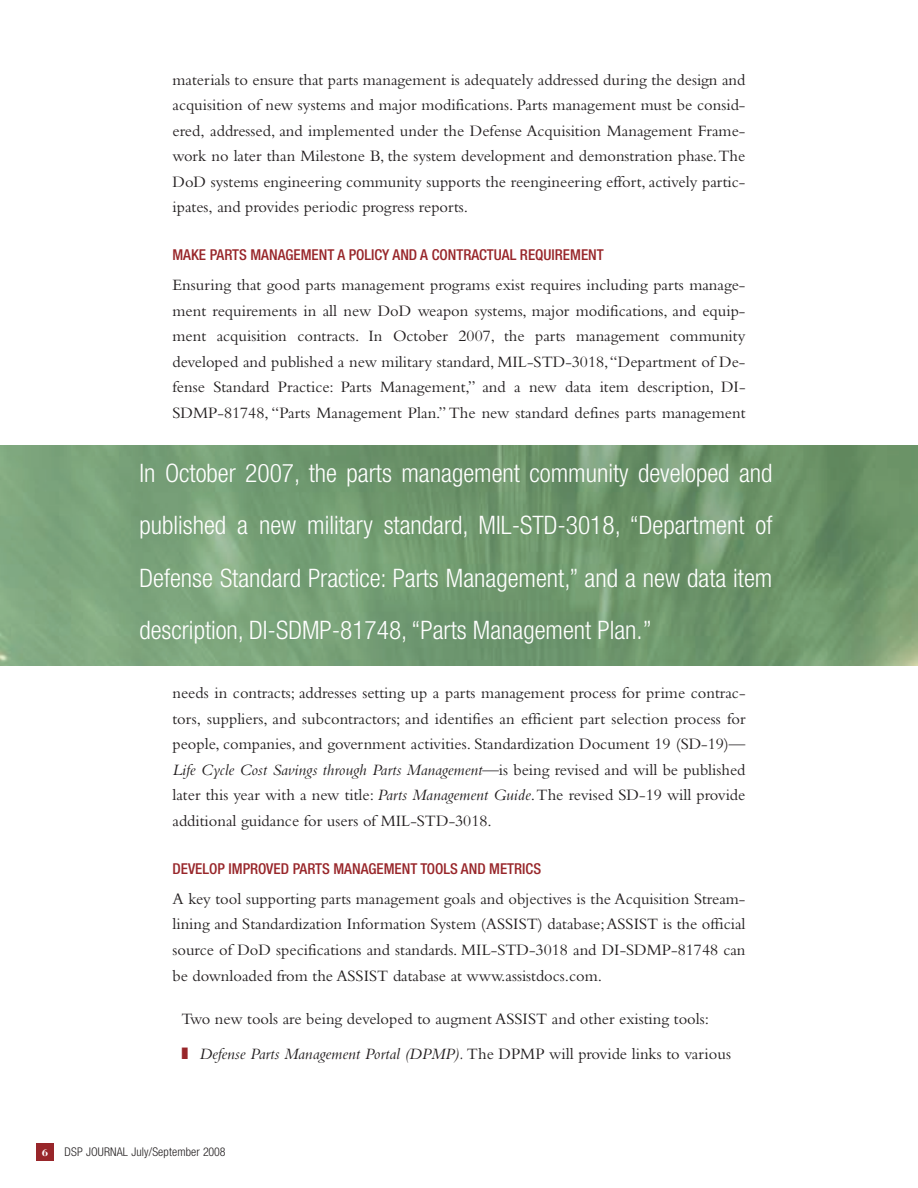
<style>
.page{position:relative;width:918px;height:1188px;background:#fff}
.page>*{position:absolute;margin:0;border:0;box-sizing:border-box;transform-origin:0 0}
.t1{font:300 condensed 25.5px/52.5px "Helvetica Neue";color:#fff;text-align:justify}
.t2{font:16.5px/25.5px "Bembo";color:#231f20;text-align:justify}
.t3{font:16.5px/34.5px "Bembo Std";color:#231f20}
.t4{font:500 condensed 15px "Helvetica Neue";color:#98262a}
.t5{font:300 condensed 12px "Helvetica Neue";letter-spacing:.015em;color:#231f20}
.t6{font:700 10.5px "Bodoni";color:#fff}
.s1{font-style:italic}
.s2{color:#98262a}
</style>
<div class="page">
<div style="left:36px;top:1143px;width:18px;height:18px;background:#98262a"></div>
<img style="left:0;top:445px;width:918px;height:220px">
<p class="t2" style="left:172px;top:68px;width:574px">materials to ensure that parts management is adequately addressed during the design and acquisition of new systems and major modifications. Parts management must be consid&shy;ered, addressed, and implemented under the Defense Acquisition Management Frame&shy;work no later than Milestone B, the system development and demonstration phase.The DoD systems engineering community supports the reengineering effort, actively partic&shy;ipates, and provides periodic progress reports.</p>
<p class="t4" style="left:172px;top:249px;width:433px">MAKE PARTS MANAGEMENT A POLICY AND A CONTRACTUAL REQUIREMENT</p>
<p class="t2" style="left:172px;top:274px;width:575px">Ensuring that good parts management programs exist requires including parts manage&shy;ment requirements in all new DoD weapon systems, major modifications, and equip&shy;ment acquisition contracts. In October 2007, the parts management community developed and published a new military standard, MIL-STD-3018,“Department of De&shy;fense Standard Practice: Parts Management,” and a new data item description, DI-SDMP-81748, “Parts Management Plan.” The new standard defines parts management</p>
<p class="t1" style="left:140px;top:448px;width:635px">In October 2007, the parts management community developed and published a new military standard, MIL-STD-3018, “Department of Defense Standard Practice: Parts Management,” and a new data item description, DI-SDMP-81748, “Parts Management Plan.”</p>
<p class="t2" style="left:172px;top:682px;width:575px">needs in contracts; addresses setting up a parts management process for prime contrac&shy;tors, suppliers, and subcontractors; and identifies an efficient part selection process for people, companies, and government activities. Standardization Document 19 (SD-19)— <span class="s1">Life Cycle Cost Savings through Parts Management</span>—is being revised and will be published later this year with a new title: <span class="s1">Parts Management Guide</span>.The revised SD-19 will provide additional guidance for users of MIL-STD-3018.</p>
<p class="t4" style="left:172px;top:863px;width:370px">DEVELOP IMPROVED PARTS MANAGEMENT TOOLS AND METRICS</p>
<p class="t2" style="left:172px;top:887px;width:575px">A key tool supporting parts management goals and objectives is the Acquisition Stream&shy;lining and Standardization Information System (ASSIST) database;ASSIST is the official source of DoD specifications and standards. MIL-STD-3018 and DI-SDMP-81748 can be downloaded from the ASSIST database at www.assistdocs.com.</p>
<p class="t3" style="left:181px;top:1003px;width:551px">Two new tools are being developed to augment ASSIST and other existing tools:<br><span class="s2">❚</span> <span class="s1">Defense Parts Management Portal (DPMP).</span> The DPMP will provide links to various</p>
<p class="t6" style="left:42px;top:1146px;width:8px">6</p>
<p class="t5" style="left:64px;top:1148px;width:162px">DSP JOURNAL July/September 2008</p>
</div>
